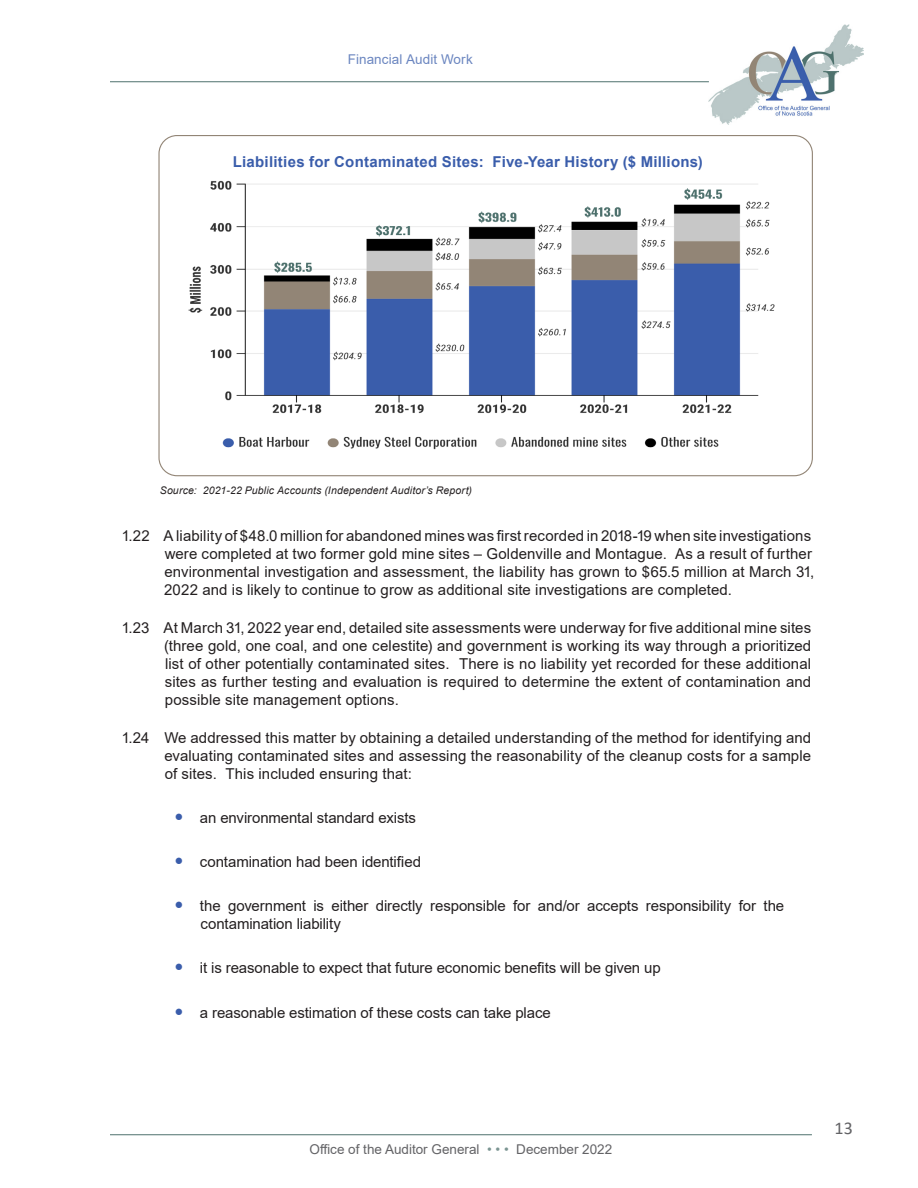
<style>
.page{position:relative;width:918px;height:1188px;background:#fff}
.page>*{position:absolute;margin:0;border:0;box-sizing:border-box;transform-origin:0 0}
.t1{font:18px "Calibri";color:#636366}
.A-Bullet-highlights{font:15px/18px "Arial";letter-spacing:.005em;color:#231f20}
.Chart_Title{font:700 15px "Arial";letter-spacing:.02em;color:#3a5dab}
.t2{font:13.5px "Arial";color:#636366}
.t3{font:13.5px "Arial";letter-spacing:.005em;color:#6b86c0}
.Source{font:italic 10.5px "Arial";letter-spacing:.015em;color:#231f20}
.s1{font-size:25.5px;color:#3a5dab}
.s2{color:#7b9592}
</style>
<div class="page">
<img style="left:709px;top:24px;width:155px;height:101px">
<hr style="left:110px;top:81px;width:599px;height:1px;background:#4f726e">
<hr style="left:110px;top:1134px;width:702px;height:1px;background:#4f726e">
<img style="left:188px;top:180px;width:587px;height:270px">
<p class="t3" style="left:348px;top:50px;width:126px">Financial Audit Work</p>
<p class="Chart_Title" style="left:233px;top:151px;width:472px">Liabilities for Contaminated Sites: Five-Year History ($ Millions)</p>
<p class="Source" style="left:160px;top:484px;width:314px">Source: 2021-22 Public Accounts (Independent Auditor’s Report)</p>
<p class="A-Bullet-highlights" style="left:164px;top:526px;width:652px;text-indent:-41px">1.22 A liability of $48.0 million for abandoned mines was first recorded in 2018-19 when site investigations were completed at two former gold mine sites – Goldenville and Montague. As a result of further environmental investigation and assessment, the liability has grown to $65.5 million at March 31, 2022 and is likely to continue to grow as additional site investigations are completed.</p>
<p class="A-Bullet-highlights" style="left:164px;top:618px;width:649px;text-align:justify;text-indent:-41px">1.23 At March 31, 2022 year end, detailed site assessments were underway for five additional mine sites (three gold, one coal, and one celestite) and government is working its way through a prioritized list of other potentially contaminated sites. There is no liability yet recorded for these additional sites as further testing and evaluation is required to determine the extent of contamination and possible site management options.</p>
<p class="A-Bullet-highlights" style="left:164px;top:729px;width:648px;text-align:justify;text-indent:-41px">1.24 We addressed this matter by obtaining a detailed understanding of the method for identifying and evaluating contaminated sites and assessing the reasonability of the cleanup costs for a sample of sites. This included ensuring that:</p>
<p class="A-Bullet-highlights" style="left:174px;top:809px;width:243px"><span class="s1">•</span> an environmental standard exists</p>
<p class="A-Bullet-highlights" style="left:174px;top:853px;width:248px"><span class="s1">•</span> contamination had been identified</p>
<p class="A-Bullet-highlights" style="left:201px;top:897px;width:585px;text-indent:-26px"><span class="s1">•</span> the government is either directly responsible for and/or accepts responsibility for the contamination liability</p>
<p class="A-Bullet-highlights" style="left:174px;top:959px;width:488px"><span class="s1">•</span> it is reasonable to expect that future economic benefits will be given up</p>
<p class="A-Bullet-highlights" style="left:174px;top:1003px;width:378px"><span class="s1">•</span> a reasonable estimation of these costs can take place</p>
<p class="t2" style="left:310px;top:1140px;width:304px">Office of the Auditor General <span class="s2">• • •</span> December 2022</p>
<p class="t1" style="left:835px;top:1116px;width:20px">13</p>
</div>
